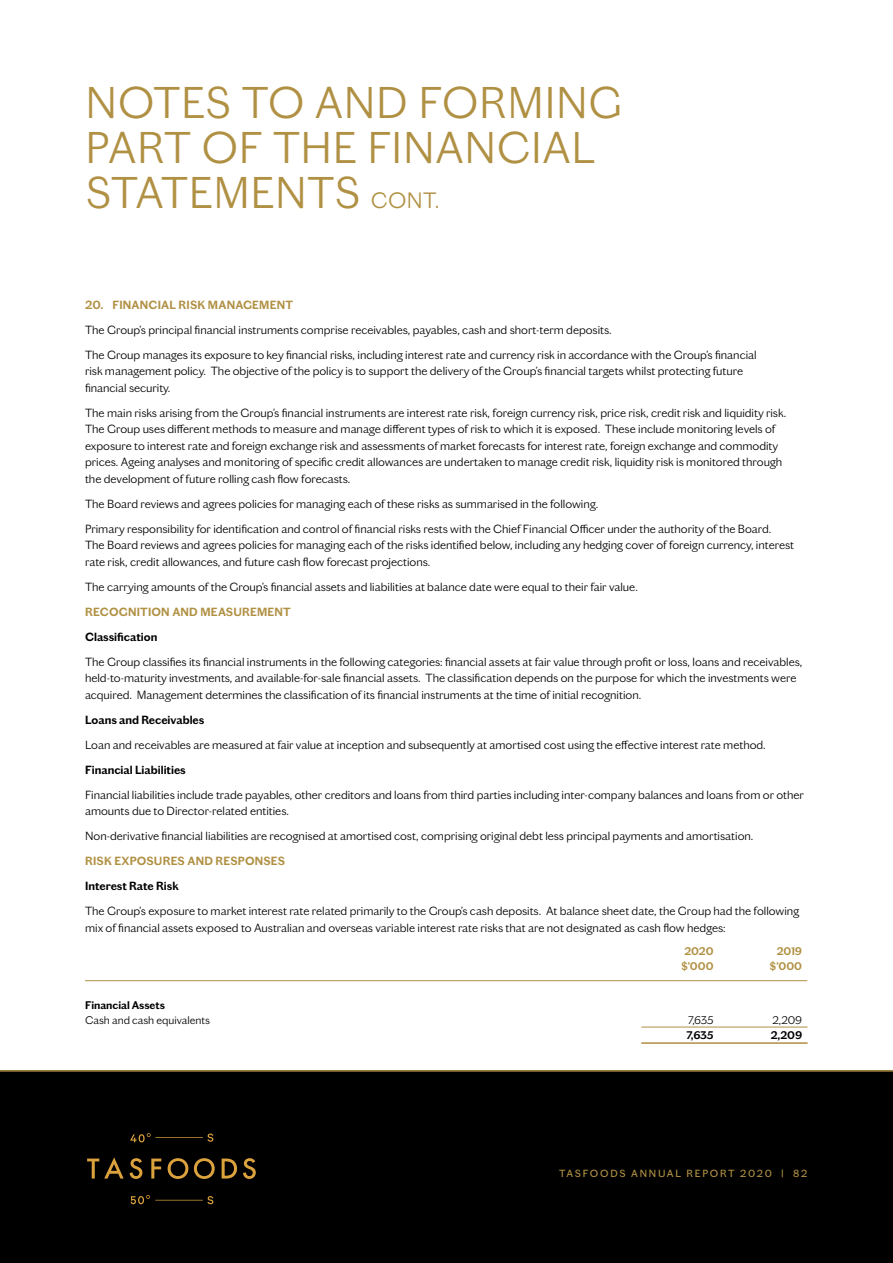
<style>
.page{position:relative;width:893px;height:1263px;background:#fff}
.page>*{position:absolute;margin:0;border:0;box-sizing:border-box;transform-origin:0 0}
.t1{font:300 45px/45px "Chiswick Grotesque";letter-spacing:.015em;color:#b09043}
.t2{font:300 12px/16.5px "Chiswick Grotesque";color:#000}
.t3{font:600 12px "Chiswick Grotesque";letter-spacing:.015em;color:#b09043}
.t4{font:600 12px "Chiswick Grotesque";color:#000}
.t5{font:300 11.25px "Chiswick Grotesque";color:#000}
.t6{font:600 11.25px "Chiswick Grotesque";color:#000}
.t7{font:600 11.25px "Chiswick Grotesque";letter-spacing:-.005em;color:#b09043}
.t8{font:10.5px "Chiswick Grotesque";letter-spacing:.16em;color:#b09043}
.s1{font-size:22.5px}
</style>
<div class="page">
<div style="left:0;top:1070px;width:893px;height:193px;background:#000"></div>
<svg style="left:87px;top:1133px;width:169px;height:71px"></svg>
<hr style="left:0;top:1070px;width:893px;height:1px;background:#b09043">
<hr style="left:85px;top:980px;width:722px;height:1px;background:#b09043">
<hr style="left:641px;top:1027px;width:167px;height:1px;background:#b09043">
<hr style="left:641px;top:1042px;width:167px;height:2px;background:#b09043">
<h1 class="t1" style="left:85px;top:77px;width:538px">NOTES TO AND FORMING<br>PART OF THE FINANCIAL<br>STATEMENTS <span class="s1">CONT.</span></h1>
<p class="t3" style="left:85px;top:295px;width:209px">20. FINANCIAL RISK MANAGEMENT</p>
<p class="t2" style="left:85px;top:316px;width:673px;line-height:25px">The Group’s principal financial instruments comprise receivables, payables, cash and short-term deposits.<br>The Group manages its exposure to key financial risks, including interest rate and currency risk in accordance with the Group’s financial</p>
<p class="t2" style="left:85px;top:362px;width:659px">risk management policy. The objective of the policy is to support the delivery of the Group’s financial targets whilst protecting future financial security.</p>
<p class="t2" style="left:85px;top:403px;width:703px">The main risks arising from the Group’s financial instruments are interest rate risk, foreign currency risk, price risk, credit risk and liquidity risk.<br>The Group uses different methods to measure and manage different types of risk to which it is exposed. These include monitoring levels of exposure to interest rate and foreign exchange risk and assessments of market forecasts for interest rate, foreign exchange and commodity prices. Ageing analyses and monitoring of specific credit allowances are undertaken to manage credit risk, liquidity risk is monitored through the development of future rolling cash flow forecasts.</p>
<p class="t2" style="left:85px;top:490px;width:688px;line-height:25px">The Board reviews and agrees policies for managing each of these risks as summarised in the following.<br>Primary responsibility for identification and control of financial risks rests with the Chief Financial Officer under the authority of the Board.</p>
<p class="t2" style="left:85px;top:536px;width:710px">The Board reviews and agrees policies for managing each of the risks identified below, including any hedging cover of foreign currency, interest rate risk, credit allowances, and future cash flow forecast projections.</p>
<p class="t2" style="left:85px;top:577px;width:554px">The carrying amounts of the Group’s financial assets and liabilities at balance date were equal to their fair value.</p>
<p class="t3" style="left:85px;top:602px;width:207px">RECOGNITION AND MEASUREMENT</p>
<p class="t4" style="left:85px;top:627px;width:74px">Classification</p>
<p class="t2" style="left:85px;top:652px;width:719px">The Group classifies its financial instruments in the following categories: financial assets at fair value through profit or loss, loans and receivables, held-to-maturity investments, and available-for-sale financial assets. The classification depends on the purpose for which the investments were acquired. Management determines the classification of its financial instruments at the time of initial recognition.</p>
<p class="t4" style="left:85px;top:710px;width:121px">Loans and Receivables</p>
<p class="t2" style="left:85px;top:735px;width:682px">Loan and receivables are measured at fair value at inception and subsequently at amortised cost using the effective interest rate method.</p>
<p class="t4" style="left:85px;top:760px;width:102px">Financial Liabilities</p>
<p class="t2" style="left:85px;top:785px;width:720px">Financial liabilities include trade payables, other creditors and loans from third parties including inter-company balances and loans from or other amounts due to Director-related entities.</p>
<p class="t2" style="left:85px;top:827px;width:670px">Non-derivative financial liabilities are recognised at amortised cost, comprising original debt less principal payments and amortisation.</p>
<p class="t3" style="left:85px;top:852px;width:201px">RISK EXPOSURES AND RESPONSES</p>
<p class="t4" style="left:85px;top:877px;width:95px">Interest Rate Risk</p>
<p class="t2" style="left:85px;top:902px;width:716px">The Group’s exposure to market interest rate related primarily to the Group’s cash deposits. At balance sheet date, the Group had the following mix of financial assets exposed to Australian and overseas variable interest rate risks that are not designated as cash flow hedges:</p>
<p class="t7" style="left:684px;top:943px;width:31px">2020</p>
<p class="t7" style="left:777px;top:943px;width:27px">2019</p>
<p class="t7" style="left:681px;top:958px;width:34px">$’000</p>
<p class="t7" style="left:770px;top:958px;width:34px">$’000</p>
<p class="t6" style="left:85px;top:996px;width:81px">Financial Assets</p>
<p class="t5" style="left:85px;top:1011px;width:126px">Cash and cash equivalents</p>
<p class="t5" style="left:688px;top:1011px;width:27px">7,635</p>
<p class="t5" style="left:772px;top:1011px;width:31px">2,209</p>
<p class="t6" style="left:686px;top:1026px;width:29px">7,635</p>
<p class="t6" style="left:771px;top:1026px;width:33px">2,209</p>
<p class="t8" style="left:559px;top:1165px;width:250px">TASFOODS ANNUAL REPORT 2020 | 82</p>
</div>
